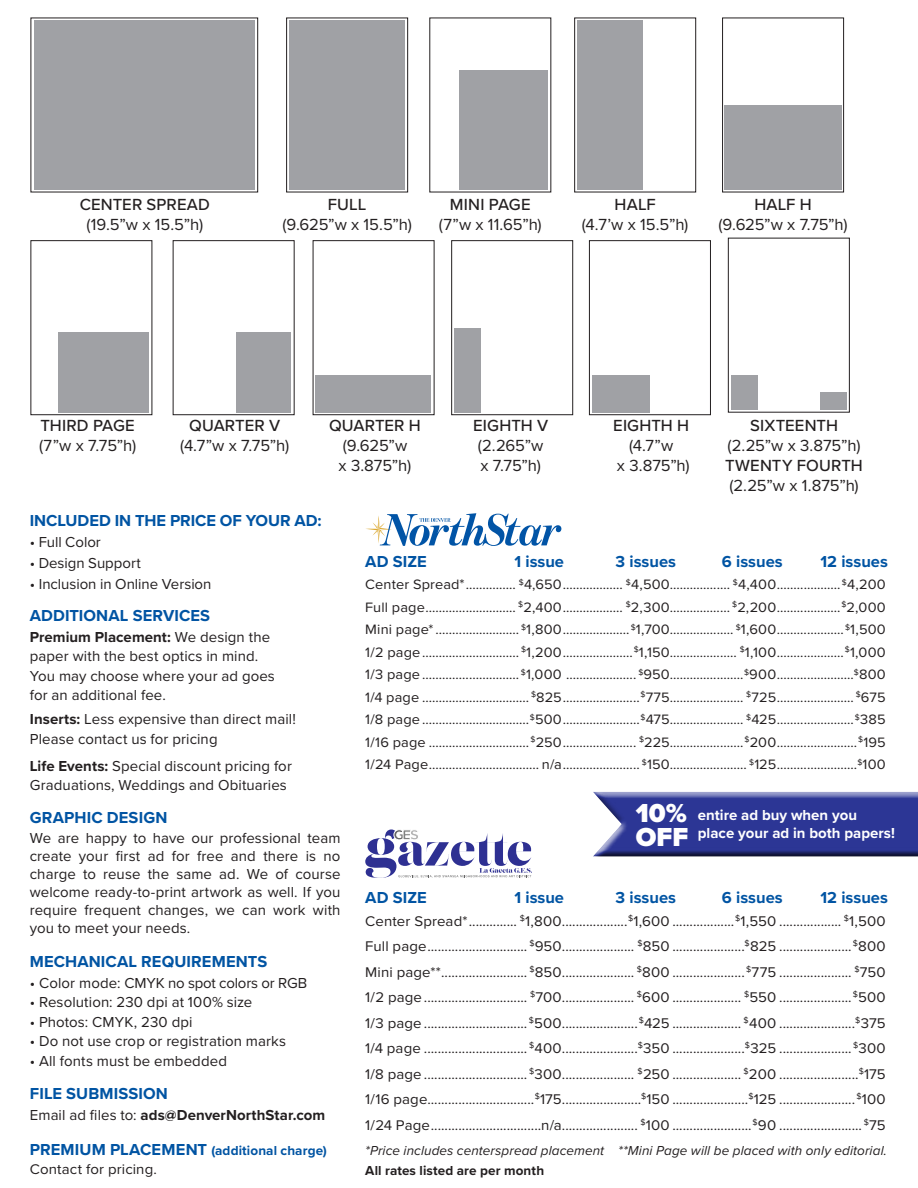
<style>
.page{position:relative;width:918px;height:1188px;background:#fff}
.page>*{position:absolute;margin:0;border:0;box-sizing:border-box;transform-origin:0 0}
.t1{font:900 27px/23.4px "Proxima Nova";color:#fff}
.t2{font:16.65px/20px "Proxima Nova";letter-spacing:-.005em;color:#231f20}
.t3{font:500 16.65px "Proxima Nova";letter-spacing:.01em;color:#231f20}
.t4{font:700 16.5px "Proxima Nova";letter-spacing:.005em;color:#0154a3}
.t5{font:15px/19.5px "Proxima Nova";letter-spacing:.005em;color:#231f20}
.t6{font:700 15px/18px "Proxima Nova";color:#fff}
.t7{font:700 15px "Proxima Nova";letter-spacing:.005em;color:#231f20}
.t8{font:14.55px/25.5px "Proxima Nova";letter-spacing:.01em;color:#231f20;text-align:justify}
.t9{font:14.1px/22.5px "Proxima Nova";letter-spacing:.01em;color:#231f20;text-align:justify}
.t10{font:italic 13.5px "Proxima Nova";letter-spacing:.01em;color:#231f20}
.t11{font:700 13.5px "Proxima Nova";letter-spacing:.01em;color:#0154a3}
.t12{font:700 13.5px "Proxima Nova";letter-spacing:.01em;color:#231f20}
.s1{font-weight:700}
.s2{font-weight:400}
.s3{font-size:16.5px}
.s4{font-size:14.55px}
</style>
<div class="page">
<div style="left:34px;top:20px;width:221px;height:170px;background:#a0a1a5"></div>
<div style="left:286px;top:18px;width:122px;height:174px;border:1px solid #231f20"></div>
<div style="left:289px;top:20px;width:116px;height:170px;background:#a0a1a5"></div>
<div style="left:459px;top:71px;width:89px;height:119px;background:#a0a1a5"></div>
<div style="left:574px;top:18px;width:122px;height:174px;border:1px solid #231f20"></div>
<div style="left:577px;top:20px;width:65px;height:170px;background:#a0a1a5"></div>
<div style="left:722px;top:18px;width:122px;height:174px;border:1px solid #231f20"></div>
<div style="left:725px;top:105px;width:117px;height:85px;background:#a0a1a5"></div>
<svg style="left:366px;top:513px;width:195px;height:33px"></svg>
<svg style="left:365px;top:829px;width:167px;height:49px"></svg>
<div style="left:31px;top:240px;width:121px;height:175px;border:1px solid #231f20"></div>
<div style="left:58px;top:332px;width:91px;height:80px;background:#a0a1a5"></div>
<div style="left:173px;top:240px;width:121px;height:175px;border:1px solid #231f20"></div>
<div style="left:237px;top:332px;width:54px;height:80px;background:#a0a1a5"></div>
<div style="left:313px;top:240px;width:121px;height:175px;border:1px solid #231f20"></div>
<div style="left:316px;top:375px;width:115px;height:37px;background:#a0a1a5"></div>
<div style="left:451px;top:240px;width:122px;height:175px;border:1px solid #231f20"></div>
<div style="left:454px;top:328px;width:27px;height:84px;background:#a0a1a5"></div>
<div style="left:589px;top:240px;width:122px;height:175px;border:1px solid #231f20"></div>
<div style="left:592px;top:375px;width:58px;height:37px;background:#a0a1a5"></div>
<div style="left:728px;top:238px;width:122px;height:174px;border:1px solid #231f20"></div>
<div style="left:731px;top:375px;width:26px;height:35px;background:#a0a1a5"></div>
<div style="left:820px;top:393px;width:27px;height:17px;background:#a0a1a5"></div>
<div style="left:591px;top:790px;width:327px;height:68px;background:#f6f6fa"></div>
<div style="left:591px;top:792px;width:327px;height:66px;background:#231f20;opacity:.75"></div>
<p class="t3" style="left:80px;top:192px;width:132px">CENTER SPREAD</p>
<p class="t2" style="left:87px;top:213px;width:118px">(19.5”w x 15.5”h)</p>
<p class="t3" style="left:328px;top:192px;width:40px">FULL</p>
<p class="t2" style="left:282px;top:213px;width:131px">(9.625”w x 15.5”h)</p>
<p class="t3" style="left:450px;top:192px;width:82px">MINI PAGE</p>
<p class="t2" style="left:439px;top:213px;width:104px">(7”w x 11.65”h)</p>
<p class="t3" style="left:615px;top:192px;width:43px">HALF</p>
<p class="t2" style="left:582px;top:213px;width:108px">(4.7’w x 15.5”h)</p>
<p class="t3" style="left:754px;top:192px;width:59px">HALF H</p>
<p class="t2" style="left:718px;top:213px;width:131px">(9.625”w x 7.75”h)</p>
<p class="t3" style="left:40px;top:413px;width:96px">THIRD PAGE</p>
<p class="t2" style="left:39px;top:435px;width:99px">(7”w x 7.75”h)</p>
<p class="t3" style="left:189px;top:413px;width:92px">QUARTER V</p>
<p class="t2" style="left:180px;top:435px;width:110px">(4.7”w x 7.75”h)</p>
<p class="t3" style="left:329px;top:413px;width:93px">QUARTER H</p>
<p class="t2" style="left:339px;top:435px;width:74px">(9.625”w x 3.875”h)</p>
<p class="t3" style="left:473px;top:413px;width:77px">EIGHTH V</p>
<p class="t2" style="left:478px;top:435px;width:67px">(2.265”w x 7.75”h)</p>
<p class="t3" style="left:613px;top:413px;width:77px">EIGHTH H</p>
<p class="t2" style="left:617px;top:435px;width:74px;text-align:center">(4.7”w<br>x 3.875”h)</p>
<p class="t3" style="left:750px;top:413px;width:89px">SIXTEENTH</p>
<p class="t2" style="left:728px;top:435px;width:134px">(2.25”w x 3.875”h)</p>
<p class="t3" style="left:725px;top:453px;width:139px">TWENTY FOURTH</p>
<p class="t2" style="left:729px;top:475px;width:131px">(2.25”w x 1.875”h)</p>
<p class="t4" style="left:30px;top:508px;width:293px">INCLUDED IN THE PRICE OF YOUR AD:</p>
<p class="t5" style="left:30px;top:532px;width:73px">• Full Color</p>
<p class="t5" style="left:30px;top:553px;width:112px">• Design Support</p>
<p class="t5" style="left:30px;top:574px;width:183px">• Inclusion in Online Version</p>
<p class="t4" style="left:30px;top:603px;width:182px">ADDITIONAL SERVICES</p>
<p class="t5" style="left:30px;top:626px;width:247px"><span class="s1">Premium Placement:</span> We design the paper with the best optics in mind.<br>You may choose where your ad goes for an additional fee.</p>
<p class="t5" style="left:30px;top:709px;width:268px"><span class="s1">Inserts:</span> Less expensive than direct mail!<br>Please contact us for pricing</p>
<p class="t5" style="left:30px;top:755px;width:264px"><span class="s1">Life Events:</span> Special discount pricing for<br>Graduations, Weddings and Obituaries</p>
<p class="t4" style="left:30px;top:805px;width:139px">GRAPHIC DESIGN</p>
<p class="t5" style="left:30px;top:828px;width:312px;line-height:18px;text-align:justify">We are happy to have our professional team create your first ad for free and there is no charge to reuse the same ad. We of course welcome ready-to-print artwork as well. If you require frequent changes, we can work with you to meet your needs.</p>
<p class="t4" style="left:30px;top:949px;width:239px">MECHANICAL REQUIREMENTS</p>
<p class="t5" style="left:30px;top:972px;width:279px">• Color mode: CMYK no spot colors or RGB</p>
<p class="t5" style="left:30px;top:992px;width:224px">• Resolution: 230 dpi at 100% size</p>
<p class="t5" style="left:30px;top:1011px;width:164px">• Photos: CMYK, 230 dpi</p>
<p class="t5" style="left:30px;top:1031px;width:258px">• Do not use crop or registration marks</p>
<p class="t5" style="left:30px;top:1050px;width:199px">• All fonts must be embedded</p>
<p class="t4" style="left:30px;top:1081px;width:139px">FILE SUBMISSION</p>
<p class="t7" style="left:30px;top:1104px;width:297px"><span class="s2">Email ad files to:</span> ads@DenverNorthStar.com</p>
<p class="t11" style="left:30px;top:1140px;width:299px"><span class="s3">PREMIUM PLACEMENT</span> (additional charge)</p>
<p class="t8" style="left:30px;top:1156px;width:129px">Contact for pricing.</p>
<p class="t4" style="left:365px;top:549px;width:63px">AD SIZE</p>
<p class="t4" style="left:514px;top:549px;width:51px">1 issue</p>
<p class="t4" style="left:616px;top:549px;width:62px">3 issues</p>
<p class="t4" style="left:722px;top:549px;width:62px">6 issues</p>
<p class="t4" style="left:821px;top:549px;width:69px">12 issues</p>
<p class="t9" style="left:365px;top:573px;width:522px">Center Spread<span class="s4">*</span>............... <sup>$</sup>4,650.................. <sup>$</sup>4,500.................. <sup>$</sup>4,400................... <sup>$</sup>4,200<br>Full page........................... <sup>$</sup>2,400.................. <sup>$</sup>2,300.................. <sup>$</sup>2,200...................<sup>$</sup>2,000<br>Mini page*......................... <sup>$</sup>1,800....................<sup>$</sup>1,700................... <sup>$</sup>1,600.................... <sup>$</sup>1,500<br>1/2 page............................. <sup>$</sup>1,200.....................<sup>$</sup>1,150.................... <sup>$</sup>1,100....................<sup>$</sup>1,000<br>1/3 page ............................. <sup>$</sup>1,000 ..................... <sup>$</sup>950......................<sup>$</sup>900.......................<sup>$</sup>800<br>1/4 page ................................ <sup>$</sup>825.......................<sup>$</sup>775...................... <sup>$</sup>725....................... <sup>$</sup>675<br>1/8 page................................<sup>$</sup>500.......................<sup>$</sup>475...................... <sup>$</sup>425.......................<sup>$</sup>385<br>1/16 page .............................. <sup>$</sup>250...................... <sup>$</sup>225......................<sup>$</sup>200........................<sup>$</sup>195<br>1/24 Page................................. n/a....................... <sup>$</sup>150....................... <sup>$</sup>125........................<sup>$</sup>100</p>
<h1 class="t1" style="left:636px;top:801px;width:54px">10%<br>OFF</h1>
<p class="t6" style="left:698px;top:805px;width:199px">entire ad buy when you place your ad in both papers!</p>
<p class="t4" style="left:365px;top:885px;width:63px">AD SIZE</p>
<p class="t4" style="left:514px;top:885px;width:51px">1 issue</p>
<p class="t4" style="left:616px;top:885px;width:62px">3 issues</p>
<p class="t4" style="left:722px;top:885px;width:62px">6 issues</p>
<p class="t4" style="left:821px;top:885px;width:69px">12 issues</p>
<p class="t8" style="left:365px;top:908px;width:522px">Center Spread*.............. <sup>$</sup>1,800...................<sup>$</sup>1,600 ..................<sup>$</sup>1,550 .................. <sup>$</sup>1,500<br>Full page............................. <sup>$</sup>950..................... <sup>$</sup>850 .....................<sup>$</sup>825 .....................<sup>$</sup>800<br>Mini page**......................... <sup>$</sup>850..................... <sup>$</sup>800 .....................<sup>$</sup>775 ..................... <sup>$</sup>750<br>1/2 page.............................. <sup>$</sup>700..................... <sup>$</sup>600 .................... <sup>$</sup>550 .....................<sup>$</sup>500<br>1/3 page .............................. <sup>$</sup>500......................<sup>$</sup>425 .................... <sup>$</sup>400 ......................<sup>$</sup>375<br>1/4 page .............................. <sup>$</sup>400......................<sup>$</sup>350 .....................<sup>$</sup>325 ..................... <sup>$</sup>300<br>1/8 page .............................. <sup>$</sup>300..................... <sup>$</sup>250 .................... <sup>$</sup>200 .......................<sup>$</sup>175<br>1/16 page...............................<sup>$</sup>175.......................<sup>$</sup>150 ......................<sup>$</sup>125 ...................... <sup>$</sup>100<br>1/24 Page................................n/a...................... <sup>$</sup>100 .......................<sup>$</sup>90 ........................ <sup>$</sup>75</p>
<p class="t10" style="left:365px;top:1141px;width:523px">*Price includes centerspread placement **Mini Page will be placed with only editorial.</p>
<p class="t12" style="left:365px;top:1160px;width:180px">All rates listed are per month</p>
</div>
